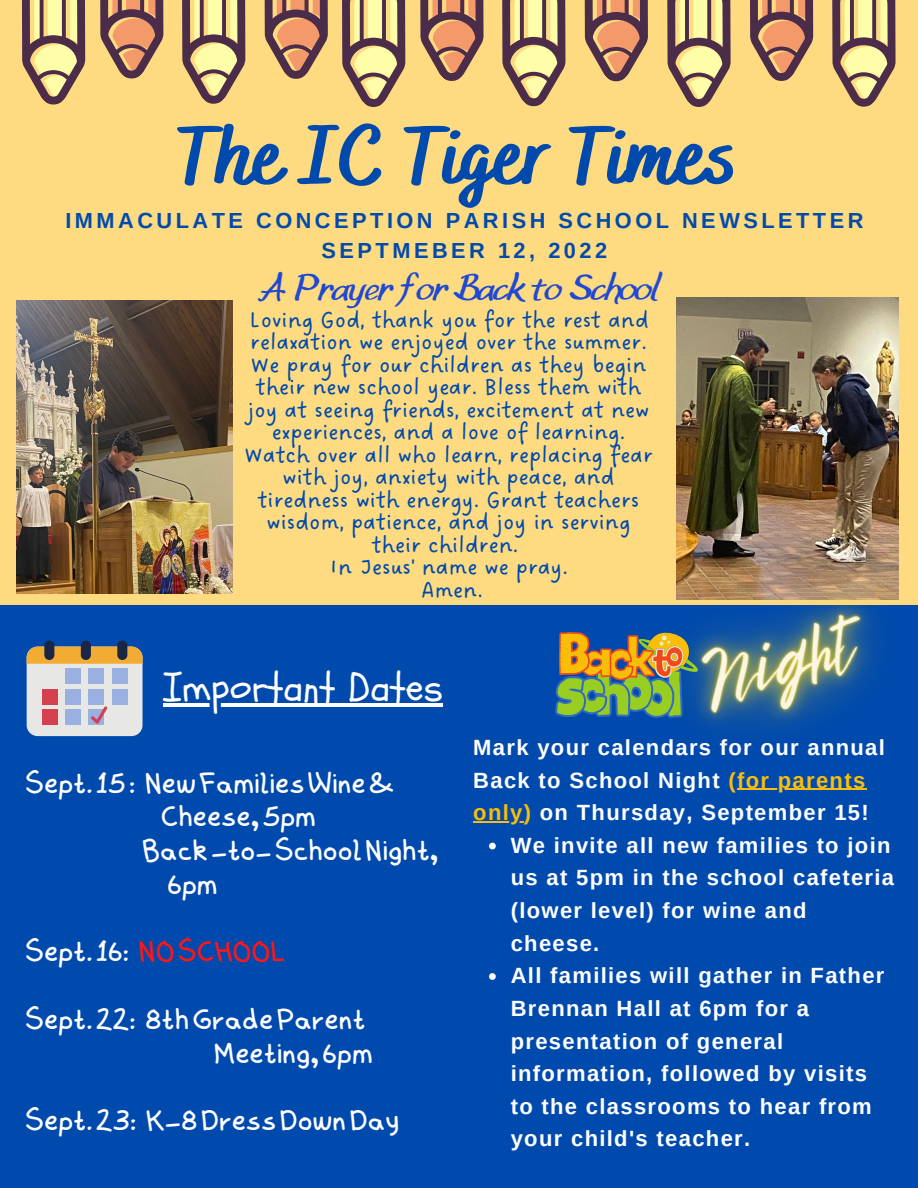
<style>
.page{position:relative;width:918px;height:1188px;background:#feda80}
.page>*{position:absolute;margin:0;border:0;box-sizing:border-box;transform-origin:0 0}
.t1{font:800 82.5px "Bakerie Smooth";letter-spacing:.02em;color:#004aad}
.t2{font:40.5px "Schoolbell";color:#fff}
.t3{font:39.3px "Leo Hand";color:#1f48d3}
.t4{font:31.5px/67.5px "RTL Hand Made Regular";color:#fff}
.t5{font:24px/22.5px "DO Sans Regular";color:#004aad;text-align:center}
.t6{font:700 22.05px/32.7px "Arimo";letter-spacing:.06em;color:#fff}
.t7{font:700 21.75px/30.3px "Arimo";letter-spacing:.16em;color:#004aad;text-align:center}
.s1{color:#ff1616}
.s2{color:#fabe09}
</style>
<div class="page">
<div style="left:0;top:605px;width:918px;height:583px;background:#004aad"></div>
<svg style="left:22px;top:0;width:874px;height:107px"></svg>
<div style="left:27px;top:647px;width:115px;height:89px;background:#e7e7e5;border-radius:11px"></div>
<svg style="left:27px;top:647px;width:115px;height:17px;background:#eaaa3a"></svg>
<div style="left:65px;top:669px;width:16px;height:15px;background:#9ab0e0"></div>
<div style="left:88px;top:669px;width:16px;height:15px;background:#9ab0e0"></div>
<div style="left:112px;top:669px;width:15px;height:15px;background:#9ab0e0"></div>
<div style="left:42px;top:689px;width:15px;height:16px;background:#d54050"></div>
<div style="left:65px;top:689px;width:16px;height:16px;background:#9ab0e0"></div>
<div style="left:88px;top:689px;width:16px;height:16px;background:#9ab0e0"></div>
<div style="left:112px;top:689px;width:15px;height:16px;background:#9ab0e0"></div>
<div style="left:42px;top:710px;width:15px;height:15px;background:#d54050"></div>
<div style="left:65px;top:710px;width:16px;height:15px;background:#9ab0e0"></div>
<div style="left:44px;top:641px;width:10px;height:19px;background:#192646;border-radius:5px"></div>
<div style="left:81px;top:641px;width:10px;height:19px;background:#192646;border-radius:5px"></div>
<div style="left:117px;top:641px;width:10px;height:19px;background:#192646;border-radius:5px"></div>
<svg style="left:88px;top:706px;width:20px;height:19px"></svg>
<img style="left:16px;top:300px;width:216px;height:294px">
<img style="left:676px;top:298px;width:222px;height:143px">
<hr style="left:163px;top:703px;width:280px;height:4px;background:#fff">
<svg style="left:489px;top:843px;width:7px;height:6px"></svg>
<svg style="left:489px;top:973px;width:7px;height:7px"></svg>
<hr style="left:473px;top:821px;width:51px;height:1px;background:#fabe09">
<img style="left:555px;top:441px;width:344px;height:349px">
<h1 class="t1" style="left:178px;top:108px;width:562px">The IC Tiger Times</h1>
<p class="t7" style="left:65px;top:205px;width:800px">IMMACULATE CONCEPTION PARISH SCHOOL NEWSLETTER<br>SEPTMEBER 12, 2022</p>
<h3 class="t3" style="left:264px;top:264px;width:398px">A Prayer for Back to School</h3>
<p class="t5" style="left:244px;top:310px;width:410px">Loving God, thank you for the rest and relaxation we enjoyed over the summer.<br>We pray for our children as they begin their new school year. Bless them with joy at seeing friends, excitement at new experiences, and a love of learning.<br>Watch over all who learn, replacing fear with joy, anxiety with peace, and tiredness with energy. Grant teachers wisdom, patience, and joy in serving their children.<br>In Jesus' name we pray.<br>Amen.</p>
<h2 class="t2" style="left:163px;top:661px;width:281px">Important Dates</h2>
<h3 class="t4" style="left:25px;top:749px;width:371px">Sept.15: NewFamiliesWine&amp;</h3>
<h3 class="t4" style="left:161px;top:783px;width:157px">Cheese,5pm</h3>
<h3 class="t4" style="left:142px;top:817px;width:298px">Back-to-SchoolNight,</h3>
<h3 class="t4" style="left:167px;top:851px;width:52px">6pm</h3>
<h3 class="t4" style="left:25px;top:918px;width:342px">Sept.16: <span class="s1">NOSCHOOL<br></span>Sept.22: 8thGradeParent</h3>
<h3 class="t4" style="left:25px;top:1019px;width:375px;text-indent:189px">Meeting,6pm<br>Sept.23: K-8DressDownDay</h3>
<p class="t6" style="left:473px;top:731px;width:413px">Mark your calendars for our annual<br>Back to School Night <span class="s2">(for parents only)</span> on Thursday, September 15!</p>
<p class="t6" style="left:511px;top:829px;width:385px">We invite all new families to join us at 5pm in the school cafeteria (lower level) for wine and cheese.<br>All families will gather in Father<br>Brennan Hall at 6pm for a presentation of general information, followed by visits to the classrooms to hear from your child's teacher.</p>
</div>
